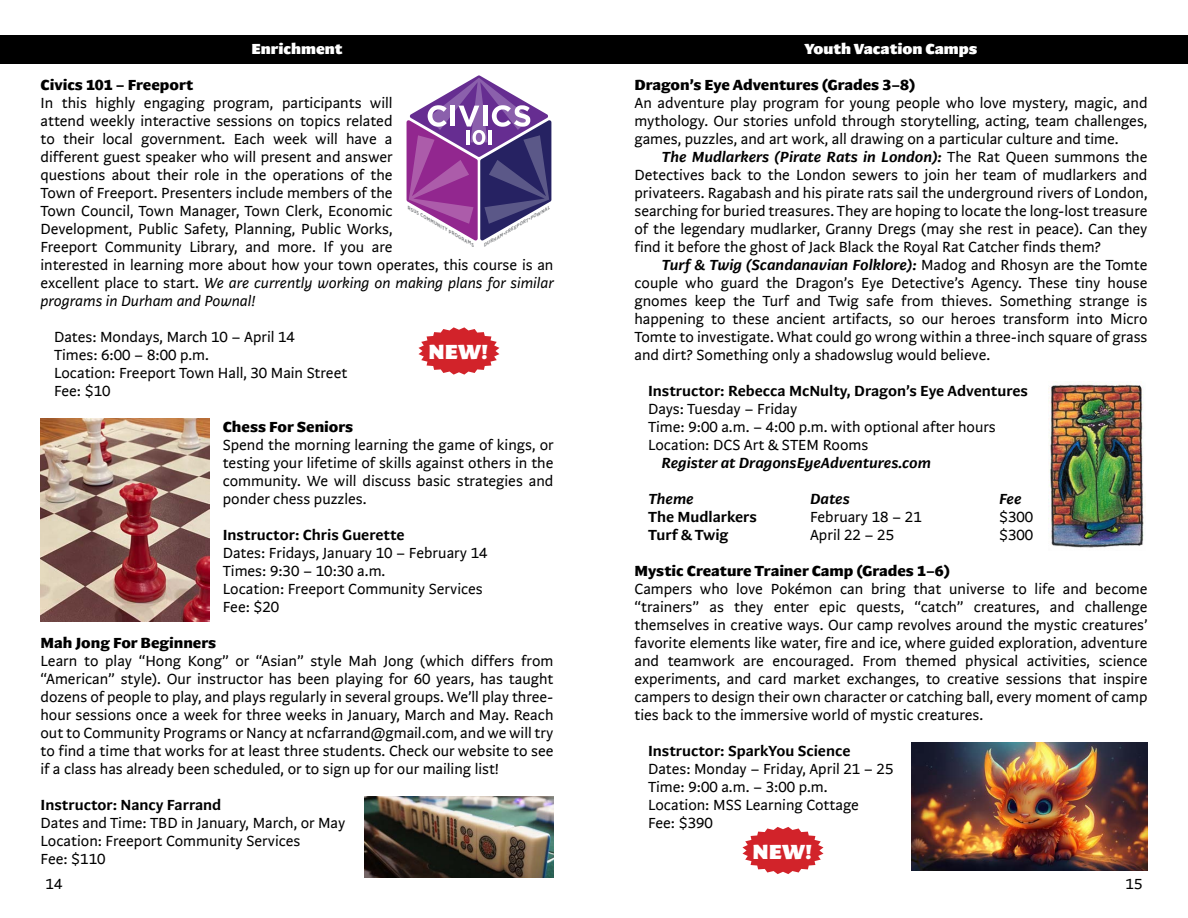
<style>
.page{position:relative;width:1188px;height:918px;background:#fff}
.page>*{position:absolute;margin:0;border:0;box-sizing:border-box;transform-origin:0 0}
.t1{font:900 21px "Arzachel";color:#fff}
.t2{font:15px/18px "Arzachel";color:#000;text-align:justify}
.t3{font:500 15px "Arzachel";color:#000}
.t4{font:700 15px "Arzachel";color:#000}
.t5{font:italic 500 15px "Arzachel";color:#000}
.t6{font:900 15px "Arzachel";color:#fff}
.t7{font:italic 700 condensed 4.5px "Gotham";color:#808285;scale:1.15 1}
.s1{font-style:italic}
.s2{font-weight:500;font-style:italic}
</style>
<div class="page">
<div style="left:594px;top:36px;width:594px;height:28px;background:#000"></div>
<img style="left:1048px;top:381px;width:96px;height:167px">
<div style="left:0;top:36px;width:594px;height:28px;background:#000"></div>
<img style="left:40px;top:419px;width:169px;height:202px">
<img style="left:364px;top:796px;width:190px;height:82px">
<svg style="left:407px;top:75px;width:144px;height:166px"></svg>
<svg style="left:418px;top:327px;width:81px;height:48px"></svg>
<img style="left:911px;top:742px;width:237px;height:129px">
<svg style="left:742px;top:827px;width:81px;height:47px"></svg>
<p class="t6" style="left:251px;top:40px;width:93px">Enrichment</p>
<p class="t4" style="left:41px;top:76px;width:154px">Civics 101 – Freeport</p>
<p class="t2" style="left:41px;top:94px;width:515px;text-align:left">In this highly engaging program, participants will<br>attend weekly interactive sessions on topics related<br>to their local government. Each week will have a<br>different guest speaker who will present and answer<br>questions about their role in the operations of the<br>Town of Freeport. Presenters include members of the<br>Town Council, Town Manager, Town Clerk, Economic<br>Development, Public Safety, Planning, Public Works,<br>Freeport Community Library, and more. If you are<br>interested in learning more about how your town operates, this course is an excellent place to start. <span class="s1">We are currently working on making plans for similar programs in Durham and Pownal!</span></p>
<p class="t2" style="left:54px;top:328px;width:295px;text-align:left">Dates: Mondays, March 10 – April 14<br>Times: 6:00 – 8:00 p.m.<br>Location: Freeport Town Hall, 30 Main Street<br>Fee: $10</p>
<p class="t4" style="left:223px;top:418px;width:132px">Chess For Seniors</p>
<p class="t2" style="left:223px;top:436px;width:333px">Spend the morning learning the game of kings, or testing your lifetime of skills against others in the community. We will discuss basic strategies and ponder chess puzzles.</p>
<p class="t3" style="left:223px;top:526px;width:183px">Instructor: Chris Guerette</p>
<p class="t2" style="left:223px;top:544px;width:266px;text-align:left">Dates: Fridays, January 10 – February 14<br>Times: 9:30 – 10:30 a.m.<br>Location: Freeport Community Services<br>Fee: $20</p>
<p class="t4" style="left:41px;top:634px;width:177px">Mah Jong For Beginners</p>
<p class="t2" style="left:41px;top:652px;width:515px">Learn to play “Hong Kong” or “Asian” style Mah Jong (which differs from “American” style). Our instructor has been playing for 60 years, has taught dozens of people to play, and plays regularly in several groups. We’ll play three&shy;hour sessions once a week for three weeks in January, March and May. Reach out to Community Programs or Nancy at ncfarrand@gmail.com, and we will try to find a time that works for at least three students. Check our website to see if a class has already been scheduled, or to sign up for our mailing list!</p>
<p class="t3" style="left:41px;top:796px;width:182px">Instructor: Nancy Farrand</p>
<p class="t2" style="left:41px;top:814px;width:306px;text-align:left">Dates and Time: TBD in January, March, or May<br>Location: Freeport Community Services<br>Fee: $110</p>
<p class="t7" style="left:410px;top:205px;width:68px;rotate:30deg">RSU5 COMMUNITY PROGRAMS</p>
<p class="t7" style="left:482px;top:243px;width:68px;rotate:-30deg">DURHAM•FREEPORT•POWNAL</p>
<h1 class="t1" style="left:429px;top:339px;width:61px">NEW!</h1>
<p class="t6" style="left:805px;top:40px;width:174px">Youth Vacation Camps</p>
<p class="t4" style="left:635px;top:76px;width:282px">Dragon’s Eye Adventures (Grades 3–8)</p>
<p class="t2" style="left:635px;top:94px;width:515px">An adventure play program for young people who love mystery, magic, and mythology. Our stories unfold through storytelling, acting, team challenges, games, puzzles, and art work, all drawing on a particular culture and time.</p>
<p class="t2" style="left:635px;top:148px;width:515px;text-indent:27px"><span class="s2">The Mudlarkers (Pirate Rats in London):</span> The Rat Queen summons the Detectives back to the London sewers to join her team of mudlarkers and privateers. Ragabash and his pirate rats sail the underground rivers of London, searching for buried treasures. They are hoping to locate the long-lost treasure of the legendary mudlarker, Granny Dregs (may she rest in peace). Can they find it before the ghost of Jack Black the Royal Rat Catcher finds them?</p>
<p class="t2" style="left:635px;top:256px;width:515px;text-indent:27px"><span class="s2">Turf &amp; Twig (Scandanavian Folklore):</span> Madog and Rhosyn are the Tomte couple who guard the Dragon’s Eye Detective’s Agency. These tiny house gnomes keep the Turf and Twig safe from thieves. Something strange is happening to these ancient artifacts, so our heroes transform into Micro Tomte to investigate. What could go wrong within a three-inch square of grass and dirt? Something only a shadowslug would believe.</p>
<p class="t3" style="left:648px;top:382px;width:382px">Instructor: Rebecca McNulty, Dragon’s Eye Adventures</p>
<p class="t2" style="left:648px;top:400px;width:349px;text-align:left">Days: Tuesday – Friday<br>Time: 9:00 a.m. – 4:00 p.m. with optional after hours<br>Location: DCS Art &amp; STEM Rooms</p>
<p class="t5" style="left:662px;top:454px;width:271px">Register at DragonsEyeAdventures.com</p>
<p class="t5" style="left:648px;top:490px;width:47px">Theme</p>
<p class="t5" style="left:810px;top:490px;width:41px">Dates</p>
<p class="t5" style="left:999px;top:490px;width:24px">Fee</p>
<p class="t3" style="left:648px;top:508px;width:110px">The Mudlarkers</p>
<p class="t2" style="left:810px;top:508px;width:113px">February 18 – 21</p>
<p class="t2" style="left:999px;top:508px;width:36px">$300</p>
<p class="t3" style="left:648px;top:526px;width:82px">Turf &amp; Twig</p>
<p class="t2" style="left:810px;top:526px;width:86px">April 22 – 25</p>
<p class="t2" style="left:999px;top:526px;width:36px">$300</p>
<p class="t4" style="left:635px;top:562px;width:317px">Mystic Creature Trainer Camp (Grades 1–6)</p>
<p class="t2" style="left:635px;top:580px;width:515px">Campers who love Pokémon can bring that universe to life and become “trainers” as they enter epic quests, “catch” creatures, and challenge themselves in creative ways. Our camp revolves around the mystic creatures’ favorite elements like water, fire and ice, where guided exploration, adventure and teamwork are encouraged. From themed physical activities, science experiments, and card market exchanges, to creative sessions that inspire campers to design their own character or catching ball, every moment of camp ties back to the immersive world of mystic creatures.</p>
<p class="t3" style="left:648px;top:742px;width:204px">Instructor: SparkYou Science</p>
<p class="t2" style="left:648px;top:760px;width:247px;text-align:left">Dates: Monday – Friday, April 21 – 25<br>Time: 9:00 a.m. – 3:00 p.m.<br>Location: MSS Learning Cottage<br>Fee: $390</p>
<h1 class="t1" style="left:753px;top:839px;width:61px">NEW!</h1>
<p class="t2" style="left:46px;top:875px;width:18px">14</p>
<p class="t2" style="left:1126px;top:875px;width:18px">15</p>
</div>
